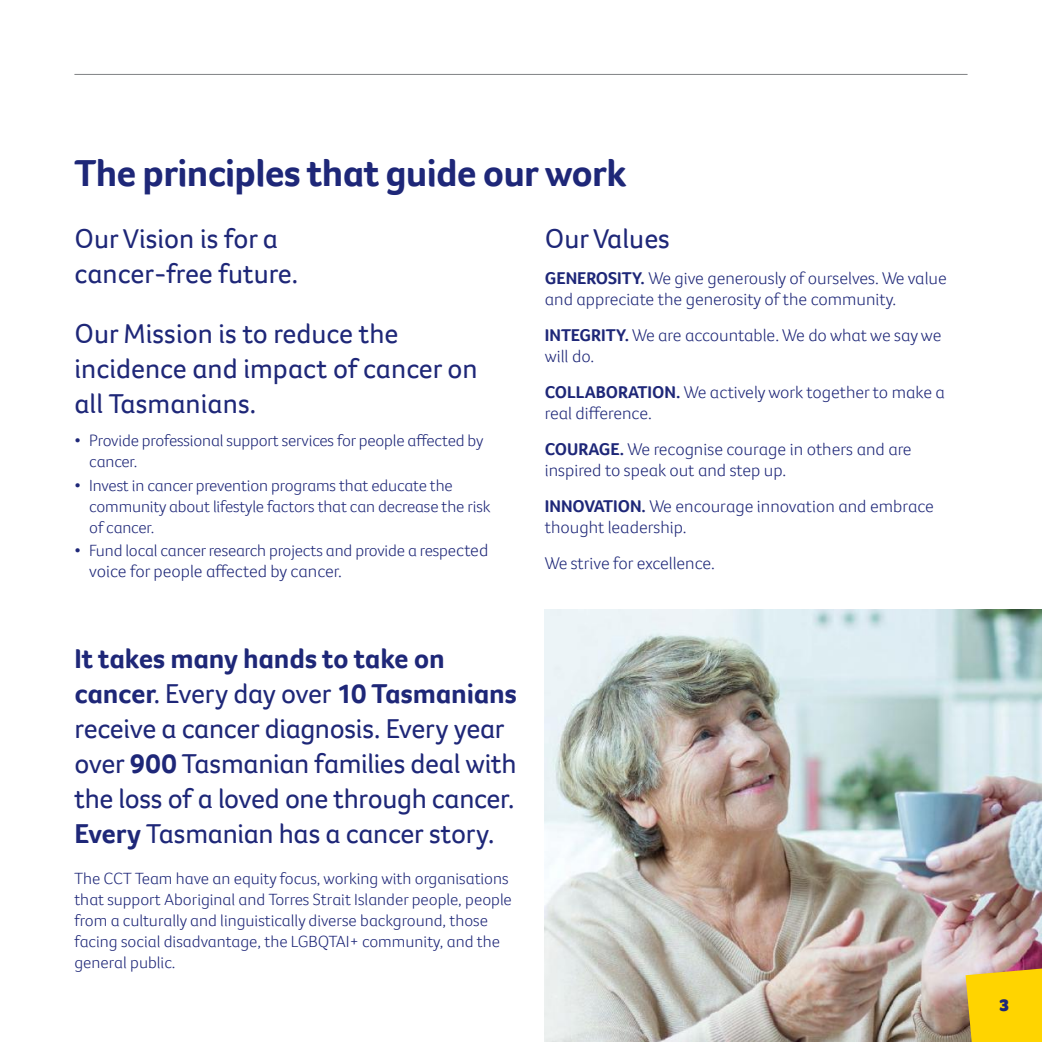
<style>
.page{position:relative;width:1042px;height:1042px;background:#fff}
.page>*{position:absolute;margin:0;border:0;box-sizing:border-box;transform-origin:0 0}
.t1{font:700 38.5px "Foco CC";letter-spacing:-.02em;color:#1e2778}
.t2{font:28px/35px "Foco CC";letter-spacing:-.01em;color:#1e2778}
.t3{font:300 17.5px/21px "Foco CC";color:#1e2778}
.t4{font:900 17.5px "Foco CC";color:#1e2778}
.t5{font:300 16.62px/21px "Foco CC";letter-spacing:-.01em;color:#1e2778}
.s1{font-size:17.5px}
.s2{font-weight:700}
</style>
<div class="page">
<img style="left:545px;top:609px;width:497px;height:433px">
<svg style="left:965px;top:968px;width:77px;height:74px;background:#f7cd0d"></svg>
<hr style="left:74px;top:74px;width:893px;height:1px;background:#808284">
<h1 class="t1" style="left:74px;top:148px;width:554px">The principles that guide our work</h1>
<h2 class="t2" style="left:74px;top:221px;width:225px">Our Vision is for a cancer-free future.</h2>
<h2 class="t2" style="left:74px;top:316px;width:405px">Our Mission is to reduce the incidence and impact of cancer on all Tasmanians.</h2>
<p class="t5" style="left:89px;top:430px;width:396px;text-indent:-15px">• Provide professional support services for people affected by cancer.</p>
<p class="t5" style="left:89px;top:474px;width:403px;text-indent:-15px">• Invest in cancer prevention programs that educate the community about lifestyle factors that can decrease the risk of cancer.</p>
<p class="t5" style="left:74px;top:540px;width:415px">• Fund local cancer research projects and provide a respe<span class="s1">cted</span></p>
<p class="t3" style="left:89px;top:561px;width:254px">voice for people affected by cancer.</p>
<h2 class="t2" style="left:74px;top:640px;width:444px"><span class="s2">It takes many hands to take on cancer</span>. Every day over <span class="s2">10 Tasmanians </span>receive a cancer diagnosis. Every year over <span class="s2">900</span> Tasmanian families deal with the loss of a loved one through cancer.<br><span class="s2">Every</span> Tasmanian has a cancer story.</h2>
<p class="t5" style="left:74px;top:867px;width:439px">The CCT Team have an equity focus, working with organisations that support Aboriginal and Torres Strait Islander people, people from a culturally and linguistically diverse background, those facing social disadvantage, the LGBQTAI+ community, and the general public.</p>
<h2 class="t2" style="left:545px;top:221px;width:127px">Our Values</h2>
<p class="t3" style="left:545px;top:267px;width:403px"><span class="s2">GENEROSITY.</span> We give generously of ourselves. We value and appreciate the generosity of the community.</p>
<p class="t3" style="left:545px;top:324px;width:398px"><span class="s2">INTEGRITY.</span> We are accountable. We do what we say we will do.</p>
<p class="t3" style="left:545px;top:381px;width:402px"><span class="s2">COLLABORATION.</span> We actively work together to make a real difference.</p>
<p class="t3" style="left:545px;top:438px;width:368px"><span class="s2">COURAGE.</span> We recognise courage in others and are inspired to speak out and step up.</p>
<p class="t3" style="left:545px;top:495px;width:391px"><span class="s2">INNOVATION.</span> We encourage innovation and embrace thought leadership.</p>
<p class="t3" style="left:545px;top:552px;width:172px">We strive for excellence.</p>
<p class="t4" style="left:999px;top:993px;width:12px">3</p>
</div>
